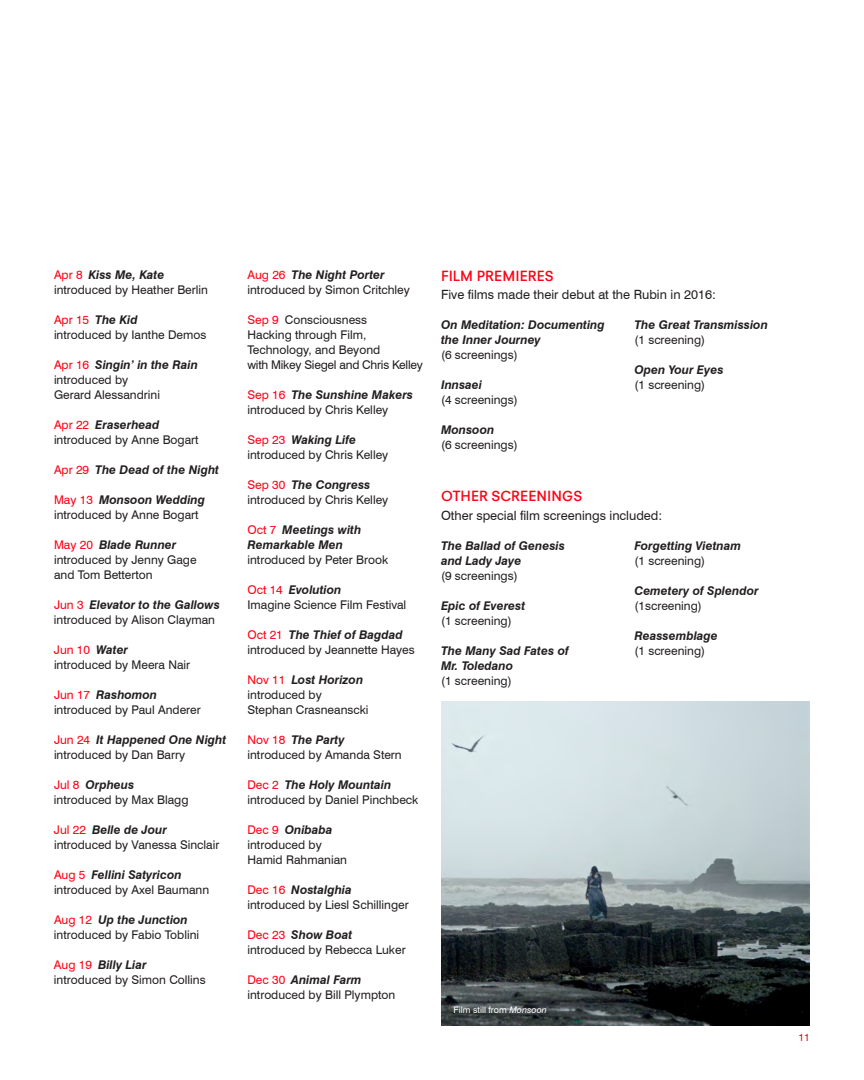
<style>
.page{position:relative;width:864px;height:1080px;background:#fff}
.page>*{position:absolute;margin:0;border:0;box-sizing:border-box;transform-origin:0 0}
.SUBHEADER{font:500 15px "Neuzeit Office";letter-spacing:-.005em;color:#ff0014}
.BODY{font:12.75px "Swiss 721 BT";color:#231f20}
.Event_Description{font:12px/15px "Swiss 721 BT";color:#231f20}
.Event_Description-2{font:italic 700 12px/15px "Swiss 721 BT";color:#231f20}
.t1{font:10.5px "Swiss 721 BT";color:#ff0014}
.t2{font:9px "Swiss 721 BT";color:#fff}
.s1{color:#ff0014}
.s2{font-weight:700;font-style:italic}
.s3{font-weight:400;font-style:normal;color:#ff0014}
.s4{font-weight:400;font-style:normal}
.s5{font-style:italic}
</style>
<div class="page">
<img style="left:441px;top:701px;width:369px;height:325px">
<p class="Event_Description" style="left:54px;top:267px;width:156px"><span class="s1">Apr 8</span> <span class="s2">Kiss Me, Kate </span>introduced by Heather Berlin</p>
<p class="Event_Description" style="left:54px;top:312px;width:154px"><span class="s1">Apr 15</span> <span class="s2">The Kid<br></span>introduced by Ianthe Demos</p>
<p class="Event_Description" style="left:54px;top:357px;width:145px"><span class="s1">Apr 16</span> <span class="s2">Singin’ in the Rain </span>introduced by<br>Gerard Alessandrini</p>
<p class="Event_Description" style="left:54px;top:417px;width:146px"><span class="s1">Apr 22</span> <span class="s2">Eraserhead </span>introduced by Anne Bogart</p>
<p class="Event_Description-2" style="left:54px;top:462px;width:167px"><span class="s3">Apr 29</span> The Dead of the Night</p>
<p class="Event_Description" style="left:54px;top:492px;width:153px"><span class="s1">May 13</span> <span class="s2">Monsoon Wedding </span>introduced by Anne Bogart</p>
<p class="Event_Description" style="left:54px;top:537px;width:144px"><span class="s1">May 20</span> <span class="s2">Blade Runner </span>introduced by Jenny Gage and Tom Betterton</p>
<p class="Event_Description" style="left:54px;top:597px;width:167px"><span class="s1">Jun 3</span> <span class="s2">Elevator to the Gallows </span>introduced by Alison Clayman</p>
<p class="Event_Description" style="left:54px;top:642px;width:138px"><span class="s1">Jun 10</span> <span class="s2">Water<br></span>introduced by Meera Nair</p>
<p class="Event_Description" style="left:54px;top:687px;width:148px"><span class="s1">Jun 17</span> <span class="s2">Rashomon </span>introduced by Paul Anderer</p>
<p class="Event_Description" style="left:54px;top:732px;width:174px"><span class="s1">Jun 24</span> <span class="s2">It Happened One Night </span>introduced by Dan Barry</p>
<p class="Event_Description" style="left:54px;top:777px;width:136px"><span class="s1">Jul 8</span> <span class="s2">Orpheus </span>introduced by Max Blagg</p>
<p class="Event_Description" style="left:54px;top:822px;width:167px"><span class="s1">Jul 22</span> <span class="s2">Belle de Jour </span>introduced by Vanessa Sinclair</p>
<p class="Event_Description" style="left:54px;top:867px;width:157px"><span class="s1">Aug 5</span> <span class="s2">Fellini Satyricon </span>introduced by Axel Baumann</p>
<p class="Event_Description" style="left:54px;top:912px;width:147px"><span class="s1">Aug 12</span> <span class="s2">Up the Junction </span>introduced by Fabio Toblini</p>
<p class="Event_Description" style="left:54px;top:957px;width:153px"><span class="s1">Aug 19</span> <span class="s2">Billy Liar </span>introduced by Simon Collins</p>
<p class="Event_Description" style="left:247px;top:267px;width:164px"><span class="s1">Aug 26</span> <span class="s2">The Night Porter </span>introduced by Simon Critchley</p>
<p class="Event_Description" style="left:247px;top:312px;width:177px"><span class="s1">Sep 9</span> Consciousness<br>Hacking through Film,<br>Technology, and Beyond<br>with Mikey Siegel and Chris Kelley</p>
<p class="Event_Description" style="left:247px;top:387px;width:167px"><span class="s1">Sep 16</span> <span class="s2">The Sunshine Makers </span>introduced by Chris Kelley</p>
<p class="Event_Description" style="left:247px;top:432px;width:142px"><span class="s1">Sep 23</span> <span class="s2">Waking Life </span>introduced by Chris Kelley</p>
<p class="Event_Description" style="left:247px;top:477px;width:142px"><span class="s1">Sep 30</span> <span class="s2">The Congress </span>introduced by Chris Kelley</p>
<p class="Event_Description-2" style="left:247px;top:522px;width:142px"><span class="s3">Oct 7</span> Meetings with<br>Remarkable Men <span class="s4">introduced by Peter Brook</span></p>
<p class="Event_Description" style="left:248px;top:582px;width:160px"><span class="s1">Oct 14</span> <span class="s2">Evolution<br></span>Imagine Science Film Festival</p>
<p class="Event_Description" style="left:248px;top:627px;width:169px"><span class="s1">Oct 21</span> <span class="s2">The Thief of Bagdad </span>introduced by Jeannette Hayes</p>
<p class="Event_Description" style="left:248px;top:672px;width:123px"><span class="s1">Nov 11</span> <span class="s2">Lost Horizon </span>introduced by<br>Stephan Crasneanscki</p>
<p class="Event_Description" style="left:247px;top:732px;width:156px"><span class="s1">Nov 18</span> <span class="s2">The Party </span>introduced by Amanda Stern</p>
<p class="Event_Description" style="left:247px;top:777px;width:172px"><span class="s1">Dec 2</span> <span class="s2">The Holy Mountain </span>introduced by Daniel Pinchbeck</p>
<p class="Event_Description" style="left:247px;top:822px;width:101px"><span class="s1">Dec 9</span> <span class="s2">Onibaba </span>introduced by<br>Hamid Rahmanian</p>
<p class="Event_Description" style="left:247px;top:882px;width:163px"><span class="s1">Dec 16</span> <span class="s2">Nostalghia </span>introduced by Liesl Schillinger</p>
<p class="Event_Description" style="left:248px;top:927px;width:160px"><span class="s1">Dec 23</span> <span class="s2">Show Boat </span>introduced by Rebecca Luker</p>
<p class="Event_Description" style="left:248px;top:972px;width:149px"><span class="s1">Dec 30</span> <span class="s2">Animal Farm </span>introduced by Bill Plympton</p>
<p class="SUBHEADER" style="left:441px;top:267px;width:115px">FILM PREMIERES</p>
<p class="BODY" style="left:441px;top:287px;width:276px">Five films made their debut at the Rubin in 2016:</p>
<p class="Event_Description-2" style="left:441px;top:317px;width:165px">On Meditation: Documenting the Inner Journey<br><span class="s4">(6 screenings)</span></p>
<p class="Event_Description" style="left:441px;top:377px;width:78px"><span class="s2">Innsaei<br></span>(4 screenings)</p>
<p class="Event_Description" style="left:441px;top:422px;width:78px"><span class="s2">Monsoon<br></span>(6 screenings)</p>
<p class="Event_Description-2" style="left:634px;top:317px;width:135px">The Great Transmission <span class="s4">(1 screening)</span></p>
<p class="Event_Description-2" style="left:634px;top:362px;width:91px">Open Your Eyes <span class="s4">(1 screening)</span></p>
<p class="SUBHEADER" style="left:441px;top:488px;width:143px">OTHER SCREENINGS</p>
<p class="BODY" style="left:441px;top:508px;width:223px">Other special film screenings included:</p>
<p class="Event_Description-2" style="left:441px;top:538px;width:125px">The Ballad of Genesis and Lady Jaye<br><span class="s4">(9 screenings)</span></p>
<p class="Event_Description-2" style="left:441px;top:598px;width:86px">Epic of Everest <span class="s4">(1 screening)</span></p>
<p class="Event_Description-2" style="left:441px;top:643px;width:129px">The Many Sad Fates of<br>Mr. Toledano<br><span class="s4">(1 screening)</span></p>
<p class="Event_Description-2" style="left:634px;top:538px;width:108px">Forgetting Vietnam <span class="s4">(1 screening)</span></p>
<p class="Event_Description-2" style="left:634px;top:583px;width:126px">Cemetery of Splendor <span class="s4">(1screening)</span></p>
<p class="Event_Description-2" style="left:634px;top:628px;width:85px">Reassemblage <span class="s4">(1 screening)</span></p>
<p class="t2" style="left:454px;top:1004px;width:95px">Film still from <span class="s5">Monsoon</span></p>
<p class="t1" style="left:798px;top:1031px;width:13px">11</p>
</div>
